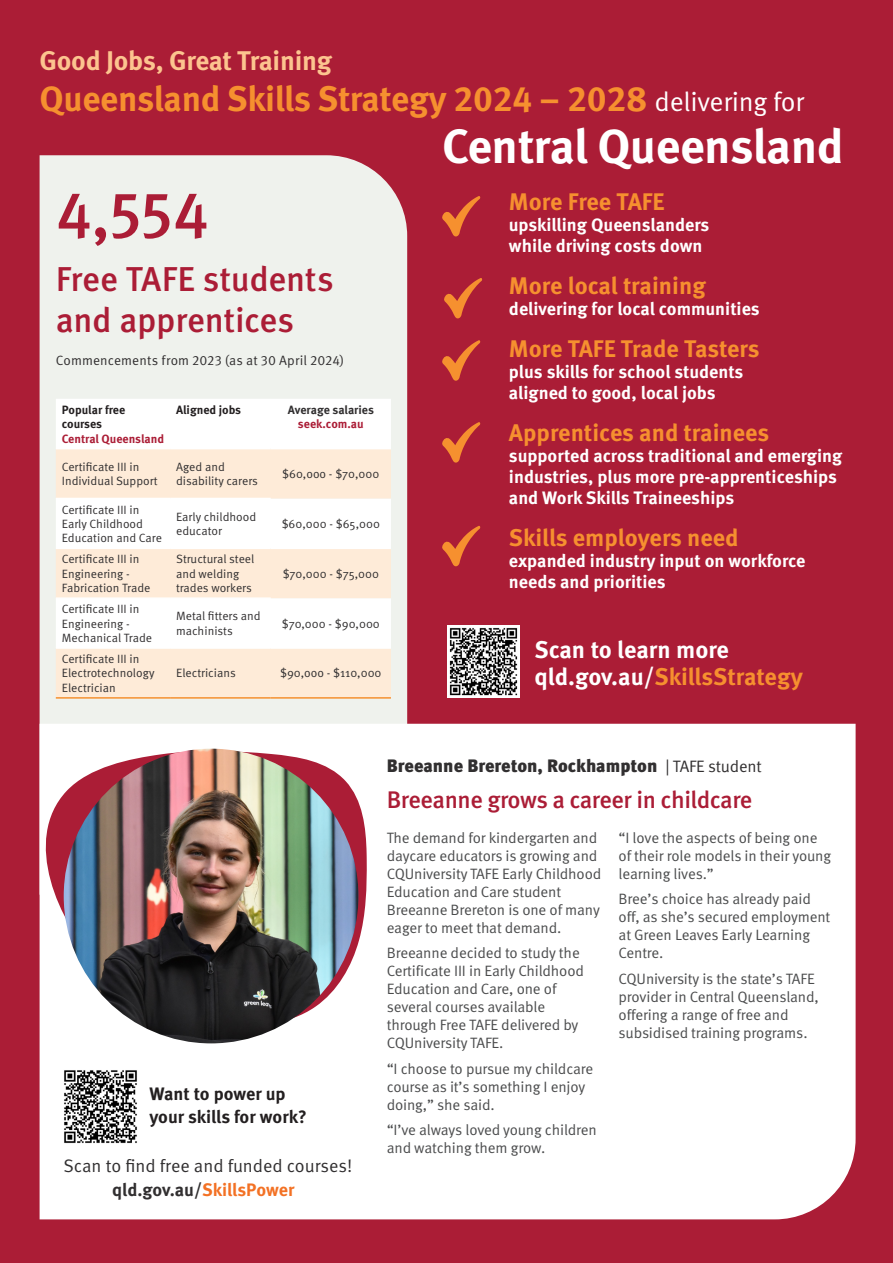
<style>
.page{position:relative;width:893px;height:1263px;background:#ab1d36}
.page>*{position:absolute;margin:0;border:0;box-sizing:border-box;transform-origin:0 0}
.Heading_1{font:500 64.5px "Meta Pro";color:#ab1d36}
.Body{font:700 48px "Meta Pro";letter-spacing:-.01em;color:#fff}
.Body-2{font:700 35.25px "Meta Pro";letter-spacing:-.01em;color:#f6902f}
.Heading_1-2{font:500 34.5px/41.4px "Meta Pro";letter-spacing:-.01em;color:#ab1d36}
.Body-3{font:700 27px "Meta Pro";letter-spacing:-.01em;color:#fcc48f}
.t1{font:700 24px "Meta Pro";color:#f6902f}
.t2{font:700 24px/27px "Meta Pro";color:#fff}
.t3{font:500 24px "Meta Pro";letter-spacing:-.02em;color:#ab1d36}
.t4{font:700 18px/21px "Meta Pro";color:#fff}
.quote{font:900 18px "Meta Pro";color:#312f30}
.t5{font:18px "Meta Pro Norm";color:#312f30}
.t6{font:700 18px/22.5px "Meta Pro";letter-spacing:-.005em;color:#231f20}
.t7{font:700 18px "Meta Pro";letter-spacing:-.005em;color:#312f30}
.Body-4{font:15px/18px "Meta Pro Norm";letter-spacing:-.01em;color:#4b4c4d}
.Heading_1-3{font:13.5px "Meta Pro Norm";letter-spacing:.01em;color:#312f30}
.t8{font:12px/14.4px "Meta Pro Norm";color:#312f30}
.t9{font:700 12px/14.4px "Meta Pro";letter-spacing:-.005em;color:#231f20}
.t10{font:700 12px "Meta Pro";color:#ab1d36}
.t11{font:700 12px "Meta Pro";letter-spacing:-.005em;color:#312f30}
.s1{font-family:"Meta Pro Norm";font-weight:400;font-size:27px;color:#fff}
.s2{color:#f6902f}
.s3{font-family:"Meta Pro Norm";font-weight:400;font-size:16.5px}
.s4{color:#f37124}
</style>
<div class="page">
<svg style="left:442px;top:196px;width:38px;height:40px"></svg>
<svg style="left:442px;top:340px;width:38px;height:41px"></svg>
<svg style="left:442px;top:422px;width:38px;height:41px"></svg>
<svg style="left:444px;top:278px;width:38px;height:40px"></svg>
<svg style="left:442px;top:526px;width:38px;height:40px"></svg>
<div style="left:40px;top:155px;width:367px;height:569px;background:#eff2ed"></div>
<img style="left:448px;top:625px;width:71px;height:72px">
<div style="left:40px;top:724px;width:816px;height:495px;background:#fff"></div>
<svg style="left:39px;top:749px;width:328px;height:278px;fill:#fff"></svg>
<img style="left:64px;top:749px;width:294px;height:294px;border-radius:147px">
<img style="left:61px;top:1067px;width:78px;height:78px">
<div style="left:56px;top:399px;width:335px;height:49px;background:#fff"></div>
<svg style="left:56px;top:449px;width:335px;height:248px;background:#fef3e7"></svg>
<hr style="left:56px;top:448px;width:114px;height:1px;background:#fff">
<hr style="left:170px;top:448px;width:101px;height:1px;background:#fff">
<hr style="left:271px;top:448px;width:120px;height:1px;background:#fff">
<hr style="left:56px;top:498px;width:114px;height:1px;background:#fff">
<hr style="left:170px;top:498px;width:101px;height:1px;background:#fff">
<hr style="left:56px;top:597px;width:114px;height:2px;background:#fff">
<hr style="left:170px;top:597px;width:101px;height:2px;background:#fff">
<hr style="left:56px;top:548px;width:114px;height:1px;background:#fff">
<hr style="left:170px;top:548px;width:101px;height:1px;background:#fff">
<hr style="left:56px;top:647px;width:114px;height:2px;background:#fff">
<hr style="left:170px;top:647px;width:101px;height:2px;background:#fff">
<hr style="left:271px;top:548px;width:120px;height:1px;background:#fff">
<hr style="left:271px;top:647px;width:120px;height:2px;background:#fff">
<hr style="left:56px;top:697px;width:114px;height:2px;background:#f6902f">
<hr style="left:170px;top:697px;width:101px;height:2px;background:#f6902f">
<hr style="left:271px;top:697px;width:120px;height:2px;background:#f6902f">
<p class="Body-3" style="left:40px;top:40px;width:294px">Good Jobs, Great Training</p>
<p class="Body-2" style="left:40px;top:71px;width:766px">Queensland Skills Strategy 2024 – 2028 <span class="s1">delivering for</span></p>
<p class="Body" style="left:442px;top:109px;width:403px">Central Queensland</p>
<p class="Heading_1" style="left:56px;top:164px;width:155px">4,554</p>
<p class="Heading_1-2" style="left:56px;top:256px;width:279px">Free TAFE students and apprentices</p>
<p class="Heading_1-3" style="left:56px;top:351px;width:290px">Commencements from 2023 (as at 30 April 2024)</p>
<p class="t9" style="left:62px;top:402px;width:65px">Popular free courses</p>
<p class="t10" style="left:62px;top:429px;width:104px">Central Queensland</p>
<p class="t9" style="left:176px;top:402px;width:67px">Aligned jobs</p>
<p class="t11" style="left:288px;top:400px;width:87px">Average salaries</p>
<p class="t10" style="left:298px;top:415px;width:67px">seek.com.au</p>
<p class="t8" style="left:62px;top:459px;width:97px">Certificate III in<br>Individual Support</p>
<p class="t8" style="left:176px;top:459px;width:83px">Aged and disability carers</p>
<p class="t8" style="left:282px;top:466px;width:99px">$60,ooo - $70,000</p>
<p class="t8" style="left:62px;top:501px;width:102px">Certificate III in<br>Early Childhood<br>Education and Care</p>
<p class="t8" style="left:176px;top:509px;width:82px">Early childhood educator</p>
<p class="t8" style="left:282px;top:516px;width:100px">$60,000 - $65,000</p>
<p class="t8" style="left:62px;top:551px;width:90px">Certificate III in<br>Engineering -<br>Fabrication Trade</p>
<p class="t8" style="left:176px;top:551px;width:80px">Structural steel and welding trades workers</p>
<p class="t8" style="left:283px;top:566px;width:98px">$70,000 - $75,000</p>
<p class="t8" style="left:62px;top:601px;width:92px">Certificate III in<br>Engineering -<br>Mechanical Trade</p>
<p class="t8" style="left:176px;top:608px;width:86px">Metal fitters and machinists</p>
<p class="t8" style="left:282px;top:615px;width:100px">$70,000 - $90,000</p>
<p class="t8" style="left:62px;top:651px;width:94px">Certificate III in<br>Electrotechnology<br>Electrician</p>
<p class="t8" style="left:176px;top:665px;width:61px">Electricians</p>
<p class="t8" style="left:280px;top:665px;width:103px">$90,ooo - $110,000</p>
<p class="t1" style="left:509px;top:182px;width:157px">More Free TAFE</p>
<p class="t4" style="left:509px;top:213px;width:202px">upskilling Queenslanders while driving costs down</p>
<p class="t1" style="left:509px;top:266px;width:198px">More local training</p>
<p class="t4" style="left:509px;top:297px;width:252px">delivering for local communities</p>
<p class="t1" style="left:509px;top:329px;width:252px">More TAFE Trade Tasters</p>
<p class="t4" style="left:509px;top:360px;width:236px">plus skills for school students aligned to good, local jobs</p>
<p class="t1" style="left:509px;top:413px;width:262px">Apprentices and trainees</p>
<p class="t4" style="left:509px;top:444px;width:335px">supported across traditional and emerging industries, plus more pre-apprenticeships and Work Skills Traineeships</p>
<p class="t1" style="left:509px;top:518px;width:231px">Skills employers need</p>
<p class="t4" style="left:509px;top:549px;width:298px">expanded industry input on workforce needs and priorities</p>
<p class="t2" style="left:534px;top:635px;width:270px">Scan to learn more qld.gov.au/<span class="s2">SkillsStrategy</span></p>
<p class="quote" style="left:387px;top:751px;width:377px">Breeanne Brereton, Rockhampton <span class="s3">| TAFE student</span></p>
<p class="t6" style="left:149px;top:1081px;width:159px">Want to power up your skills for work?</p>
<p class="t5" style="left:63px;top:1152px;width:290px">Scan to find free and funded courses!</p>
<p class="t7" style="left:112px;top:1175px;width:184px">qld.gov.au/<span class="s4">SkillsPower</span></p>
<p class="t3" style="left:387px;top:781px;width:367px">Breeanne grows a career in childcare</p>
<p class="Body-4" style="left:387px;top:828px;width:216px">The demand for kindergarten and daycare educators is growing and<br>CQUniversity TAFE Early Childhood<br>Education and Care student<br>Breeanne Brereton is one of many eager to meet that demand.</p>
<p class="Body-4" style="left:387px;top:943px;width:199px">Breeanne decided to study the<br>Certificate III in Early Childhood<br>Education and Care, one of several courses available through Free TAFE delivered by<br>CQUniversity TAFE.</p>
<p class="Body-4" style="left:387px;top:1059px;width:208px">“I choose to pursue my childcare course as it’s something I enjoy doing,” she said.</p>
<p class="Body-4" style="left:387px;top:1120px;width:212px">“I’ve always loved young children and watching them grow.</p>
<p class="Body-4" style="left:619px;top:828px;width:214px">“I love the aspects of being one of their role models in their young learning lives.”</p>
<p class="Body-4" style="left:619px;top:889px;width:213px">Bree’s choice has already paid off, as she’s secured employment at Green Leaves Early Learning<br>Centre.</p>
<p class="Body-4" style="left:619px;top:969px;width:202px">CQUniversity is the state’s TAFE provider in Central Queensland, offering a range of free and subsidised training programs.</p>
</div>
